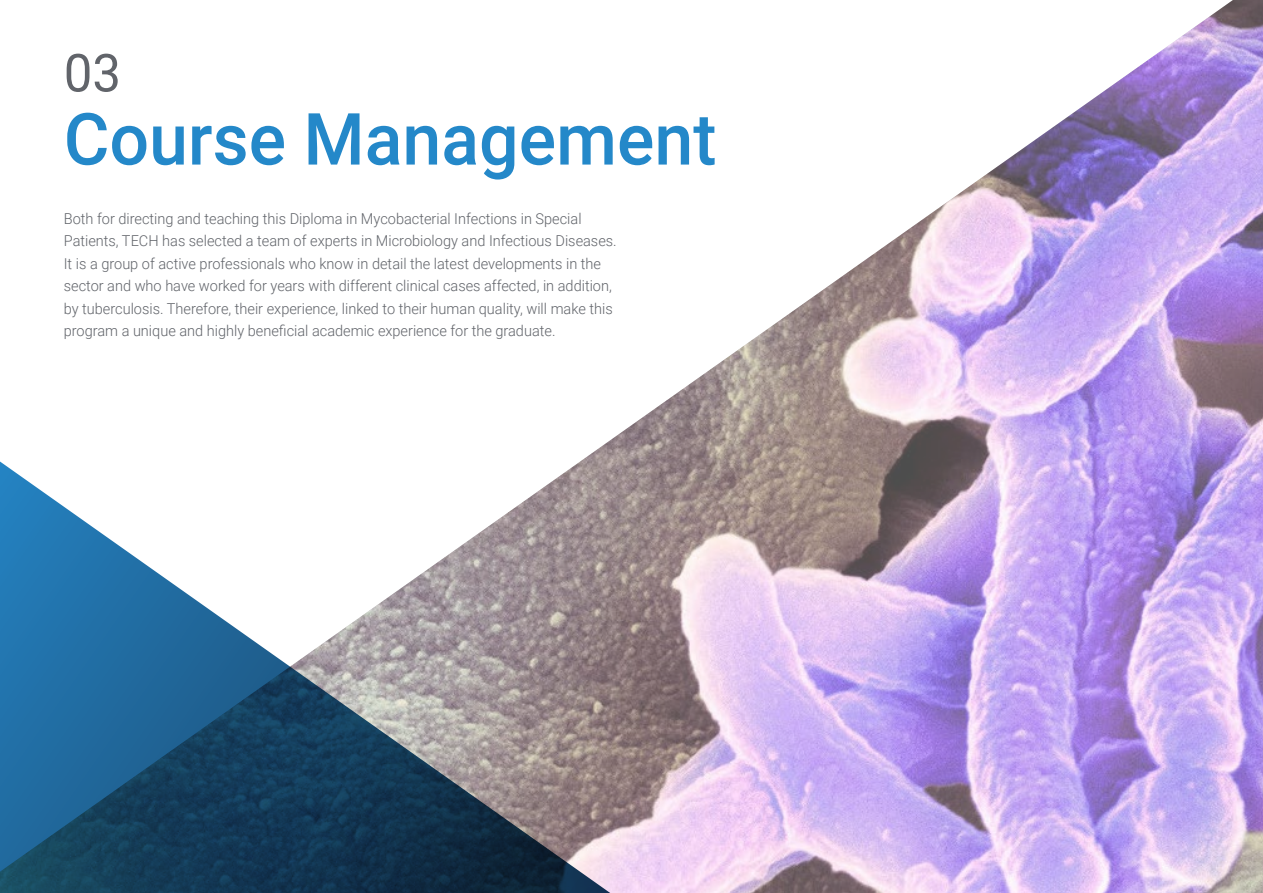
<style>
.page{position:relative;width:1263px;height:893px;background:#fff}
.page>*{position:absolute;margin:0;border:0;box-sizing:border-box;transform-origin:0 0}
.t1{font:500 72px "Roboto";color:#2488c9}
.t2{font:52.5px "Roboto";color:#61646a}
.t3{font:300 15px/22.5px "Roboto";color:#61646a}
</style>
<div class="page">
<img style="left:602px;top:0;width:661px;height:893px">
<svg style="left:0;top:446px;width:640px;height:447px"></svg>
<h2 class="t2" style="left:64px;top:36px;width:59px">03</h2>
<h1 class="t1" style="left:64px;top:89px;width:654px">Course Management</h1>
<p class="t3" style="left:64px;top:207px;width:554px">Both for directing and teaching this Diploma in Mycobacterial Infections in Special Patients, TECH has selected a team of experts in Microbiology and Infectious Diseases.<br>It is a group of active professionals who know in detail the latest developments in the sector and who have worked for years with different clinical cases affected, in addition, by tuberculosis. Therefore, their experience, linked to their human quality, will make this program a unique and highly beneficial academic experience for the graduate.</p>
</div>
